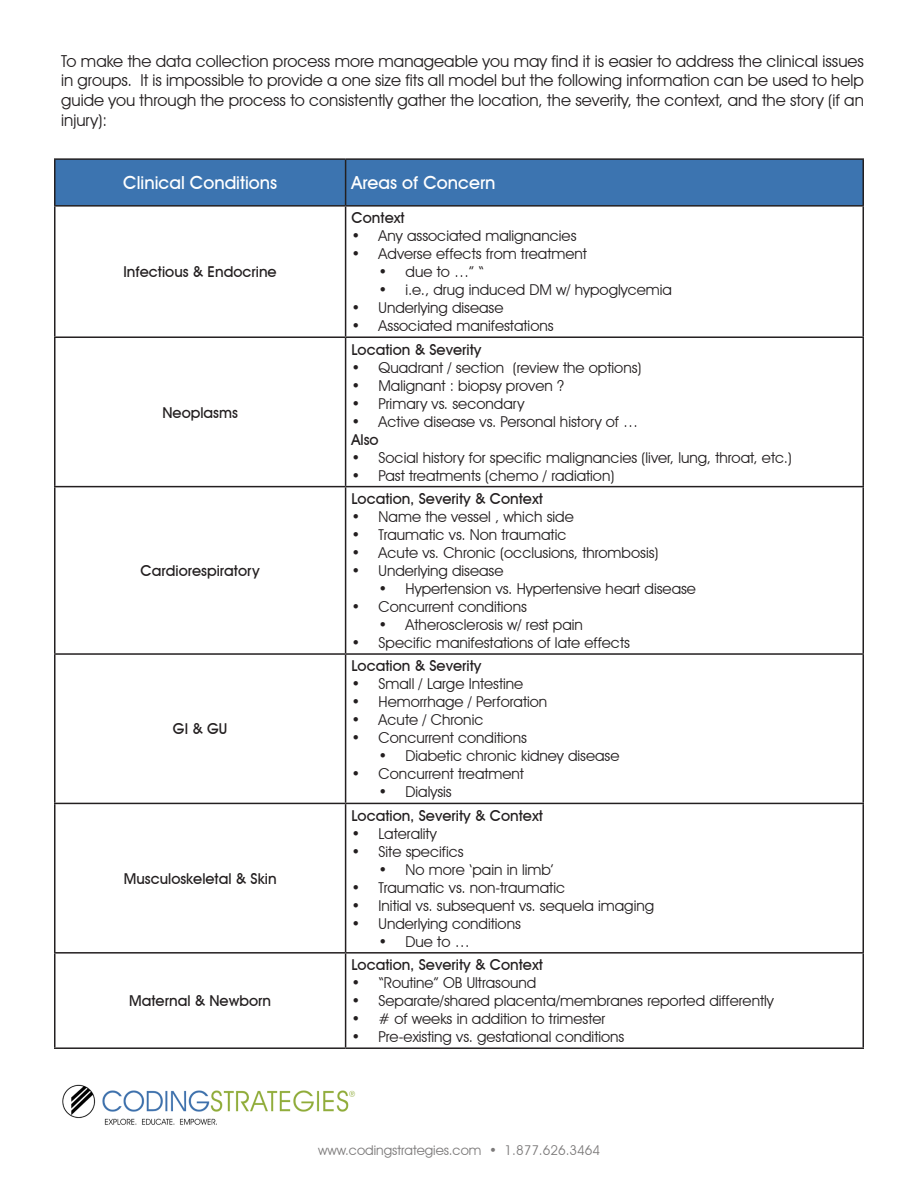
<style>
.page{position:relative;width:918px;height:1188px;background:#fff}
.page>*{position:absolute;margin:0;border:0;box-sizing:border-box;transform-origin:0 0}
.t1{font:500 18px "Avant Garde IT Cby BT";color:#fff}
.t2{font:16.5px/19.8px "Avant Garde IT Cby BT";color:#231f20;text-align:justify}
.t3{font:15px "Avant Garde IT Cby BT";color:#231f20}
.t4{font:500 15px "Avant Garde IT Cby BT";color:#231f20}
.t5{font:13.5px "Avant Garde IT Cby BT";color:#7c7a7a}
</style>
<div class="page">
<img style="left:62px;top:1084px;width:294px;height:41px">
<div style="left:56px;top:160px;width:806px;height:45px;background:#3c74b0"></div>
<hr style="left:54px;top:158px;width:292px;height:2px;background:#231f20">
<hr style="left:54px;top:160px;width:2px;height:45px;background:#231f20">
<hr style="left:346px;top:158px;width:518px;height:2px;background:#231f20">
<hr style="left:345px;top:160px;width:1px;height:45px;background:#231f20">
<hr style="left:862px;top:160px;width:2px;height:45px;background:#231f20">
<hr style="left:54px;top:205px;width:292px;height:2px;background:#231f20">
<hr style="left:54px;top:207px;width:2px;height:129px;background:#231f20">
<hr style="left:346px;top:205px;width:518px;height:2px;background:#231f20">
<hr style="left:345px;top:207px;width:1px;height:129px;background:#231f20">
<hr style="left:862px;top:207px;width:2px;height:129px;background:#231f20">
<hr style="left:54px;top:336px;width:292px;height:2px;background:#231f20">
<hr style="left:54px;top:338px;width:2px;height:148px;background:#231f20">
<hr style="left:346px;top:336px;width:518px;height:2px;background:#231f20">
<hr style="left:345px;top:338px;width:1px;height:148px;background:#231f20">
<hr style="left:862px;top:338px;width:2px;height:148px;background:#231f20">
<hr style="left:54px;top:486px;width:292px;height:1px;background:#231f20">
<hr style="left:54px;top:487px;width:2px;height:166px;background:#231f20">
<hr style="left:346px;top:486px;width:518px;height:1px;background:#231f20">
<hr style="left:345px;top:487px;width:1px;height:166px;background:#231f20">
<hr style="left:862px;top:487px;width:2px;height:166px;background:#231f20">
<hr style="left:54px;top:653px;width:292px;height:2px;background:#231f20">
<hr style="left:54px;top:655px;width:2px;height:148px;background:#231f20">
<hr style="left:346px;top:653px;width:518px;height:2px;background:#231f20">
<hr style="left:345px;top:655px;width:1px;height:148px;background:#231f20">
<hr style="left:862px;top:655px;width:2px;height:148px;background:#231f20">
<hr style="left:54px;top:803px;width:292px;height:1px;background:#231f20">
<hr style="left:54px;top:804px;width:2px;height:148px;background:#231f20">
<hr style="left:346px;top:803px;width:518px;height:1px;background:#231f20">
<hr style="left:345px;top:804px;width:1px;height:148px;background:#231f20">
<hr style="left:862px;top:804px;width:2px;height:148px;background:#231f20">
<hr style="left:54px;top:952px;width:292px;height:2px;background:#231f20">
<hr style="left:54px;top:954px;width:2px;height:93px;background:#231f20">
<hr style="left:346px;top:952px;width:518px;height:2px;background:#231f20">
<hr style="left:345px;top:954px;width:1px;height:93px;background:#231f20">
<hr style="left:862px;top:954px;width:2px;height:93px;background:#231f20">
<hr style="left:54px;top:1047px;width:292px;height:2px;background:#231f20">
<hr style="left:346px;top:1047px;width:518px;height:2px;background:#231f20">
<p class="t2" style="left:61px;top:51px;width:804px">To make the data collection process more manageable you may find it is easier to address the clinical issues in groups. It is impossible to provide a one size fits all model but the following information can be used to help guide you through the process to consistently gather the location, the severity, the context, and the story (if an injury):</p>
<p class="t1" style="left:123px;top:172px;width:155px">Clinical Conditions</p>
<p class="t1" style="left:352px;top:172px;width:145px">Areas of Concern</p>
<p class="t4" style="left:124px;top:263px;width:155px">Infectious &amp; Endocrine</p>
<p class="t4" style="left:162px;top:403px;width:77px">Neoplasms</p>
<p class="t4" style="left:141px;top:562px;width:121px">Cardiorespiratory</p>
<p class="t4" style="left:173px;top:720px;width:56px">GI &amp; GU</p>
<p class="t4" style="left:124px;top:869px;width:154px">Musculoskeletal &amp; Skin</p>
<p class="t4" style="left:129px;top:992px;width:143px">Maternal &amp; Newborn</p>
<p class="t4" style="left:352px;top:209px;width:55px">Context</p>
<p class="t3" style="left:352px;top:227px;width:226px">• Any associated malignancies</p>
<p class="t3" style="left:352px;top:245px;width:237px">• Adverse effects from treatment</p>
<p class="t3" style="left:379px;top:263px;width:106px">• due to …” “</p>
<p class="t3" style="left:379px;top:281px;width:295px">• i.e., drug induced DM w/ hypoglycemia</p>
<p class="t3" style="left:352px;top:299px;width:153px">• Underlying disease</p>
<p class="t3" style="left:352px;top:317px;width:204px">• Associated manifestations</p>
<p class="t4" style="left:352px;top:340px;width:131px">Location &amp; Severity</p>
<p class="t3" style="left:352px;top:358px;width:291px">• Quadrant / section (review the options)</p>
<p class="t3" style="left:352px;top:376px;width:214px">• Malignant : biopsy proven ?</p>
<p class="t3" style="left:352px;top:394px;width:174px">• Primary vs. secondary</p>
<p class="t3" style="left:352px;top:412px;width:288px">• Active disease vs. Personal history of …</p>
<p class="t4" style="left:352px;top:430px;width:29px">Also</p>
<p class="t3" style="left:352px;top:448px;width:442px">• Social history for specific malignancies (liver, lung, throat, etc.)</p>
<p class="t3" style="left:352px;top:466px;width:264px">• Past treatments (chemo / radiation)</p>
<p class="t4" style="left:352px;top:490px;width:193px">Location, Severity &amp; Context</p>
<p class="t3" style="left:352px;top:508px;width:224px">• Name the vessel , which side</p>
<p class="t3" style="left:352px;top:526px;width:216px">• Traumatic vs. Non traumatic</p>
<p class="t3" style="left:352px;top:544px;width:308px">• Acute vs. Chronic (occlusions, thrombosis)</p>
<p class="t3" style="left:352px;top:562px;width:153px">• Underlying disease</p>
<p class="t3" style="left:379px;top:580px;width:319px">• Hypertension vs. Hypertensive heart disease</p>
<p class="t3" style="left:352px;top:598px;width:177px">• Concurrent conditions</p>
<p class="t3" style="left:379px;top:616px;width:206px">• Atherosclerosis w/ rest pain</p>
<p class="t3" style="left:352px;top:634px;width:280px">• Specific manifestations of late effects</p>
<p class="t4" style="left:352px;top:657px;width:131px">Location &amp; Severity</p>
<p class="t3" style="left:352px;top:675px;width:173px">• Small / Large Intestine</p>
<p class="t3" style="left:352px;top:693px;width:197px">• Hemorrhage / Perforation</p>
<p class="t3" style="left:352px;top:711px;width:133px">• Acute / Chronic</p>
<p class="t3" style="left:352px;top:729px;width:177px">• Concurrent conditions</p>
<p class="t3" style="left:379px;top:747px;width:242px">• Diabetic chronic kidney disease</p>
<p class="t3" style="left:352px;top:765px;width:174px">• Concurrent treatment</p>
<p class="t3" style="left:379px;top:783px;width:75px">• Dialysis</p>
<p class="t4" style="left:352px;top:806px;width:193px">Location, Severity &amp; Context</p>
<p class="t3" style="left:352px;top:824px;width:86px">• Laterality</p>
<p class="t3" style="left:352px;top:842px;width:114px">• Site specifics</p>
<p class="t3" style="left:379px;top:860px;width:177px">• No more ‘pain in limb’</p>
<p class="t3" style="left:352px;top:878px;width:215px">• Traumatic vs. non-traumatic</p>
<p class="t3" style="left:352px;top:896px;width:304px">• Initial vs. subsequent vs. sequela imaging</p>
<p class="t3" style="left:352px;top:914px;width:171px">• Underlying conditions</p>
<p class="t3" style="left:379px;top:932px;width:93px">• Due to …</p>
<p class="t4" style="left:352px;top:956px;width:193px">Location, Severity &amp; Context</p>
<p class="t3" style="left:352px;top:974px;width:186px">• “Routine” OB Ultrasound</p>
<p class="t3" style="left:352px;top:992px;width:424px">• Separate/shared placenta/membranes reported differently</p>
<p class="t3" style="left:352px;top:1010px;width:255px">• # of weeks in addition to trimester</p>
<p class="t3" style="left:352px;top:1028px;width:274px">• Pre-existing vs. gestational conditions</p>
<p class="t5" style="left:318px;top:1142px;width:283px">www.codingstrategies.com • 1.877.626.3464</p>
</div>
